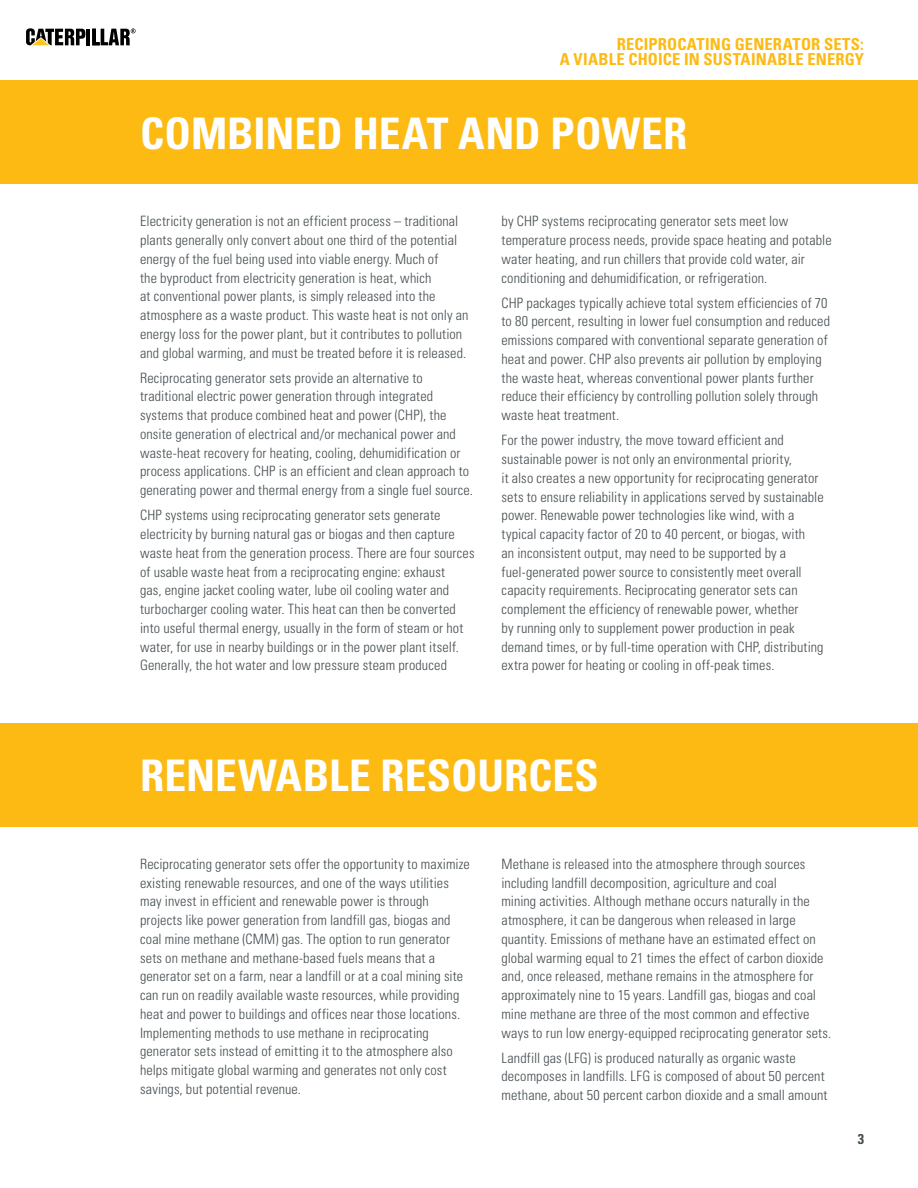
<style>
.page{position:relative;width:918px;height:1188px;background:#fff}
.page>*{position:absolute;margin:0;border:0;box-sizing:border-box;transform-origin:0 0}
.Headline{font:700 condensed 43.5px "Univers LT Std";color:#fff}
.t1{font:700 condensed 16.5px/15px "Univers LT Std";letter-spacing:.01em;color:#fcba13;text-align:right}
.BULLETS{font:300 condensed 14.25px/18.8px "Univers LT Std";letter-spacing:.01em;color:#454d51}
.t2{font:700 condensed 14.25px "Univers LT Std";color:#454d51}
</style>
<div class="page">
<hr style="left:87px;top:29px;width:3px;height:16px;background:#000">
<svg style="left:26px;top:28px;width:59px;height:17px"></svg>
<svg style="left:92px;top:28px;width:44px;height:17px"></svg>
<div style="left:0;top:81px;width:918px;height:103px;background:#fcba13"></div>
<div style="left:0;top:723px;width:918px;height:104px;background:#fcba13"></div>
<p class="t1" style="left:560px;top:37px;width:306px">RECIPROCATING GENERATOR SETS:<br>A VIABLE CHOICE IN SUSTAINABLE ENERGY</p>
<p class="Headline" style="left:140px;top:107px;width:549px">COMBINED HEAT AND POWER</p>
<p class="BULLETS" style="left:140px;top:212px;width:330px">Electricity generation is not an efficient process – traditional plants generally only convert about one third of the potential energy of the fuel being used into viable energy. Much of<br>the byproduct from electricity generation is heat, which<br>at conventional power plants, is simply released into the atmosphere as a waste product. This waste heat is not only an energy loss for the power plant, but it contributes to pollution and global warming, and must be treated before it is released.</p>
<p class="BULLETS" style="left:140px;top:368px;width:334px">Reciprocating generator sets provide an alternative to traditional electric power generation through integrated systems that produce combined heat and power (CHP), the onsite generation of electrical and/or mechanical power and waste-heat recovery for heating, cooling, dehumidification or process applications. CHP is an efficient and clean approach to generating power and thermal energy from a single fuel source.</p>
<p class="BULLETS" style="left:140px;top:506px;width:336px">CHP systems using reciprocating generator sets generate electricity by burning natural gas or biogas and then capture waste heat from the generation process. There are four sources of usable waste heat from a reciprocating engine: exhaust<br>gas, engine jacket cooling water, lube oil cooling water and turbocharger cooling water. This heat can then be converted into useful thermal energy, usually in the form of steam or hot water, for use in nearby buildings or in the power plant itself.<br>Generally, the hot water and low pressure steam produced</p>
<p class="BULLETS" style="left:502px;top:212px;width:332px">by CHP systems reciprocating generator sets meet low temperature process needs, provide space heating and potable water heating, and run chillers that provide cold water, air conditioning and dehumidification, or refrigeration.</p>
<p class="BULLETS" style="left:502px;top:293px;width:330px">CHP packages typically achieve total system efficiencies of 70 to 80 percent, resulting in lower fuel consumption and reduced emissions compared with conventional separate generation of heat and power. CHP also prevents air pollution by employing the waste heat, whereas conventional power plants further reduce their efficiency by controlling pollution solely through waste heat treatment.</p>
<p class="BULLETS" style="left:502px;top:431px;width:324px">For the power industry, the move toward efficient and sustainable power is not only an environmental priority,<br>it also creates a new opportunity for reciprocating generator sets to ensure reliability in applications served by sustainable power. Renewable power technologies like wind, with a typical capacity factor of 20 to 40 percent, or biogas, with<br>an inconsistent output, may need to be supported by a fuel-generated power source to consistently meet overall capacity requirements. Reciprocating generator sets can complement the efficiency of renewable power, whether<br>by running only to supplement power production in peak demand times, or by full-time operation with CHP, distributing extra power for heating or cooling in off-peak times.</p>
<p class="Headline" style="left:140px;top:749px;width:460px">RENEWABLE RESOURCES</p>
<p class="BULLETS" style="left:140px;top:854px;width:331px">Reciprocating generator sets offer the opportunity to maximize existing renewable resources, and one of the ways utilities may invest in efficient and renewable power is through projects like power generation from landfill gas, biogas and coal mine methane (CMM) gas. The option to run generator sets on methane and methane-based fuels means that a generator set on a farm, near a landfill or at a coal mining site can run on readily available waste resources, while providing heat and power to buildings and offices near those locations.<br>Implementing methods to use methane in reciprocating generator sets instead of emitting it to the atmosphere also helps mitigate global warming and generates not only cost savings, but potential revenue.</p>
<p class="BULLETS" style="left:502px;top:854px;width:331px">Methane is released into the atmosphere through sources including landfill decomposition, agriculture and coal<br>mining activities. Although methane occurs naturally in the atmosphere, it can be dangerous when released in large quantity. Emissions of methane have an estimated effect on global warming equal to 21 times the effect of carbon dioxide and, once released, methane remains in the atmosphere for approximately nine to 15 years. Landfill gas, biogas and coal mine methane are three of the most common and effective ways to run low energy-equipped reciprocating generator sets.</p>
<p class="BULLETS" style="left:502px;top:1048px;width:328px">Landfill gas (LFG) is produced naturally as organic waste decomposes in landfills. LFG is composed of about 50 percent methane, about 50 percent carbon dioxide and a small amount</p>
<p class="t2" style="left:858px;top:1130px;width:8px">3</p>
</div>
